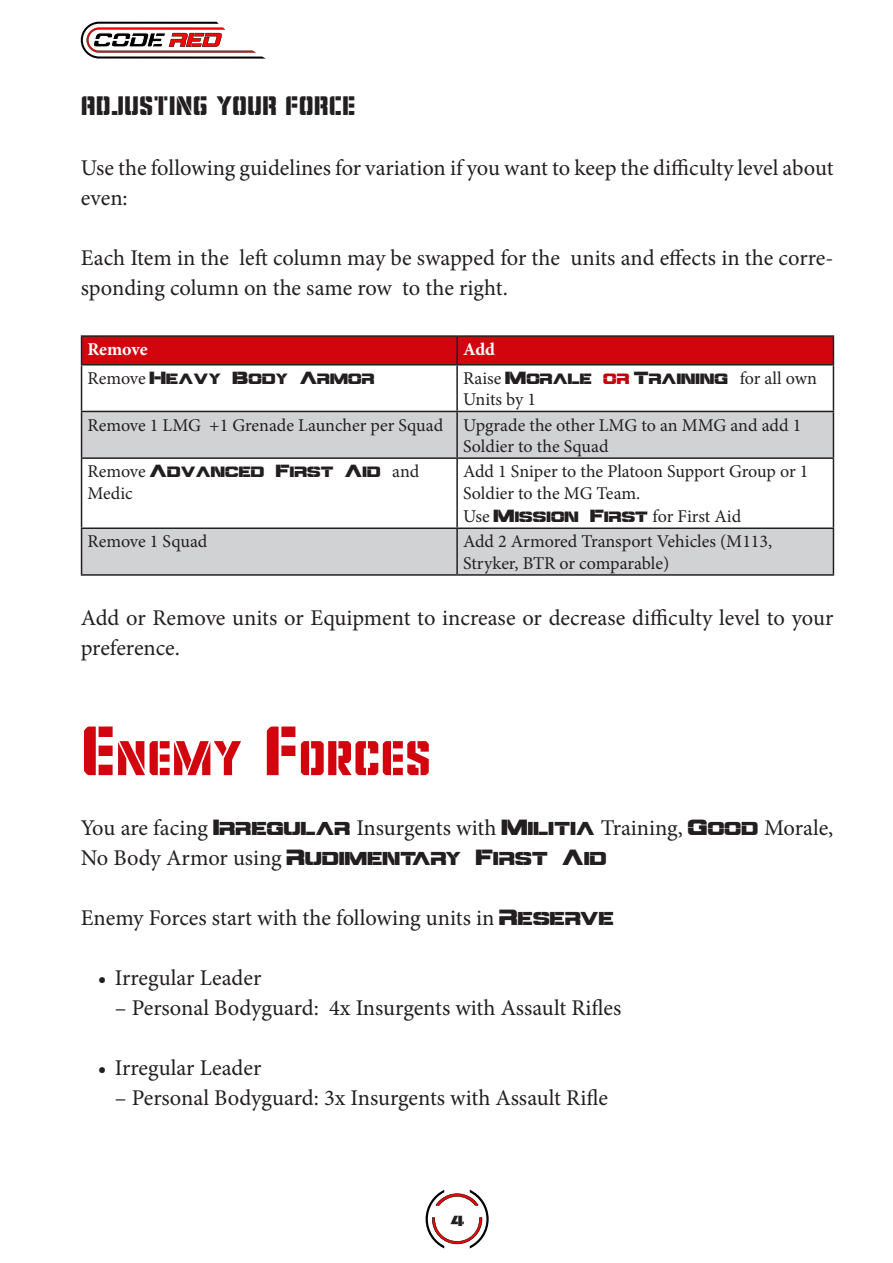
<style>
.page{position:relative;width:893px;height:1263px;background:#fff}
.page>*{position:absolute;margin:0;border:0;box-sizing:border-box;transform-origin:0 0}
.U_Ü1_2{font:54.6px "Covert Ops";color:#d2050f}
.U_Ü2{font:30px "Covert Ops";color:#231f20}
.A_A1{font:22.5px/30px "Minion Pro";color:#231f20}
.Tabellen_Inhalt{font:18px/21.6px "Minion Pro";letter-spacing:-.005em;color:#231f20}
.Tabellen_Inhalt-2{font:18px/21.6px "Steiner";color:#231f20}
.Tabellenkopf{font:700 18px "Minion Pro";letter-spacing:-.005em;color:#fff}
.t1{font:15px "Steiner";color:#231f20}
.s1{font-family:"Minion Pro"}
.s2{font-family:"Steiner"}
.s3{font-family:"Steiner";color:#c5000b}
.s4{font-size:78px}
</style>
<div class="page">
<svg style="left:426px;top:1190px;width:63px;height:58px"></svg>
<svg style="left:81px;top:22px;width:185px;height:37px"></svg>
<svg style="left:82px;top:412px;width:751px;height:162px;fill:#d1d2d4"></svg>
<hr style="left:81px;top:335px;width:376px;height:2px;background:#231f20">
<hr style="left:457px;top:335px;width:377px;height:2px;background:#231f20">
<div style="left:81px;top:336px;width:753px;height:28px;background:#d2050f"></div>
<hr style="left:81px;top:364px;width:376px;height:1px;background:#231f20">
<hr style="left:81px;top:365px;width:1px;height:46px;background:#231f20">
<hr style="left:457px;top:364px;width:377px;height:1px;background:#231f20">
<hr style="left:456px;top:365px;width:2px;height:46px;background:#231f20">
<hr style="left:833px;top:365px;width:1px;height:46px;background:#231f20">
<hr style="left:81px;top:411px;width:376px;height:1px;background:#231f20">
<hr style="left:81px;top:412px;width:1px;height:45px;background:#231f20">
<hr style="left:457px;top:411px;width:377px;height:1px;background:#231f20">
<hr style="left:456px;top:412px;width:2px;height:45px;background:#231f20">
<hr style="left:833px;top:412px;width:1px;height:45px;background:#231f20">
<hr style="left:81px;top:457px;width:376px;height:2px;background:#231f20">
<hr style="left:81px;top:459px;width:1px;height:68px;background:#231f20">
<hr style="left:457px;top:457px;width:377px;height:2px;background:#231f20">
<hr style="left:456px;top:459px;width:2px;height:68px;background:#231f20">
<hr style="left:833px;top:459px;width:1px;height:68px;background:#231f20">
<hr style="left:81px;top:527px;width:376px;height:2px;background:#231f20">
<hr style="left:81px;top:529px;width:1px;height:45px;background:#231f20">
<hr style="left:457px;top:527px;width:377px;height:2px;background:#231f20">
<hr style="left:456px;top:529px;width:2px;height:45px;background:#231f20">
<hr style="left:833px;top:529px;width:1px;height:45px;background:#231f20">
<hr style="left:81px;top:574px;width:376px;height:2px;background:#231f20">
<hr style="left:457px;top:574px;width:377px;height:2px;background:#231f20">
<p class="U_Ü2" style="left:81px;top:90px;width:276px">ADJUSTING YOUR FORCE</p>
<p class="A_A1" style="left:81px;top:153px;width:754px">Use the following guidelines for variation if you want to keep the difficulty level about even:</p>
<p class="A_A1" style="left:81px;top:243px;width:754px">Each Item in the left column may be swapped for the units and effects in the corre&shy;sponding column on the same row to the right.</p>
<p class="Tabellenkopf" style="left:88px;top:337px;width:62px">Remove</p>
<p class="Tabellenkopf" style="left:463px;top:337px;width:34px">Add</p>
<p class="Tabellen_Inhalt-2" style="left:88px;top:366px;width:289px"><span class="s1">Remove</span> Heavy Body Armor</p>
<p class="Tabellen_Inhalt" style="left:463px;top:367px;width:355px">Raise <span class="s2">Morale</span> <span class="s3">or</span> <span class="s2">Training</span> for all own<br>Units by 1</p>
<p class="Tabellen_Inhalt" style="left:88px;top:414px;width:357px">Remove 1 LMG +1 Grenade Launcher per Squad</p>
<p class="Tabellen_Inhalt" style="left:463px;top:414px;width:340px">Upgrade the other LMG to an MMG and add 1<br>Soldier to the Squad</p>
<p class="Tabellen_Inhalt-2" style="left:88px;top:460px;width:333px"><span class="s1">Remove</span> Advanced First Aid <span class="s1">and<br>Medic</span></p>
<p class="Tabellen_Inhalt" style="left:463px;top:461px;width:347px">Add 1 Sniper to the Platoon Support Group or 1<br>Soldier to the MG Team.</p>
<p class="Tabellen_Inhalt" style="left:463px;top:506px;width:280px">Use <span class="s2">Mission First</span> for First Aid</p>
<p class="Tabellen_Inhalt" style="left:88px;top:531px;width:121px">Remove 1 Squad</p>
<p class="Tabellen_Inhalt" style="left:463px;top:531px;width:311px">Add 2 Armored Transport Vehicles (M113,<br>Stryker, BTR or comparable)</p>
<p class="A_A1" style="left:81px;top:603px;width:754px">Add or Remove units or Equipment to increase or decrease difficulty level to your preference.</p>
<p class="U_Ü1_2" style="left:81px;top:730px;width:352px"><span class="s4">E</span>NEMY <span class="s4">F</span>ORCES</p>
<p class="A_A1" style="left:81px;top:813px;width:754px">You are facing <span class="s2">Irregular</span> Insurgents with <span class="s2">Militia</span> Training, <span class="s2">Good</span> Morale,<br>No Body Armor using <span class="s2">Rudimentary First Aid</span></p>
<p class="A_A1" style="left:81px;top:903px;width:535px">Enemy Forces start with the following units in <span class="s2">Reserve</span></p>
<p class="A_A1" style="left:98px;top:963px;width:165px">• Irregular Leader</p>
<p class="A_A1" style="left:115px;top:993px;width:508px">– Personal Bodyguard: 4x Insurgents with Assault Rifles</p>
<p class="A_A1" style="left:98px;top:1053px;width:165px">• Irregular Leader</p>
<p class="A_A1" style="left:115px;top:1083px;width:495px">– Personal Bodyguard: 3x Insurgents with Assault Rifle</p>
<p class="t1" style="left:451px;top:1211px;width:15px">4</p>
</div>
